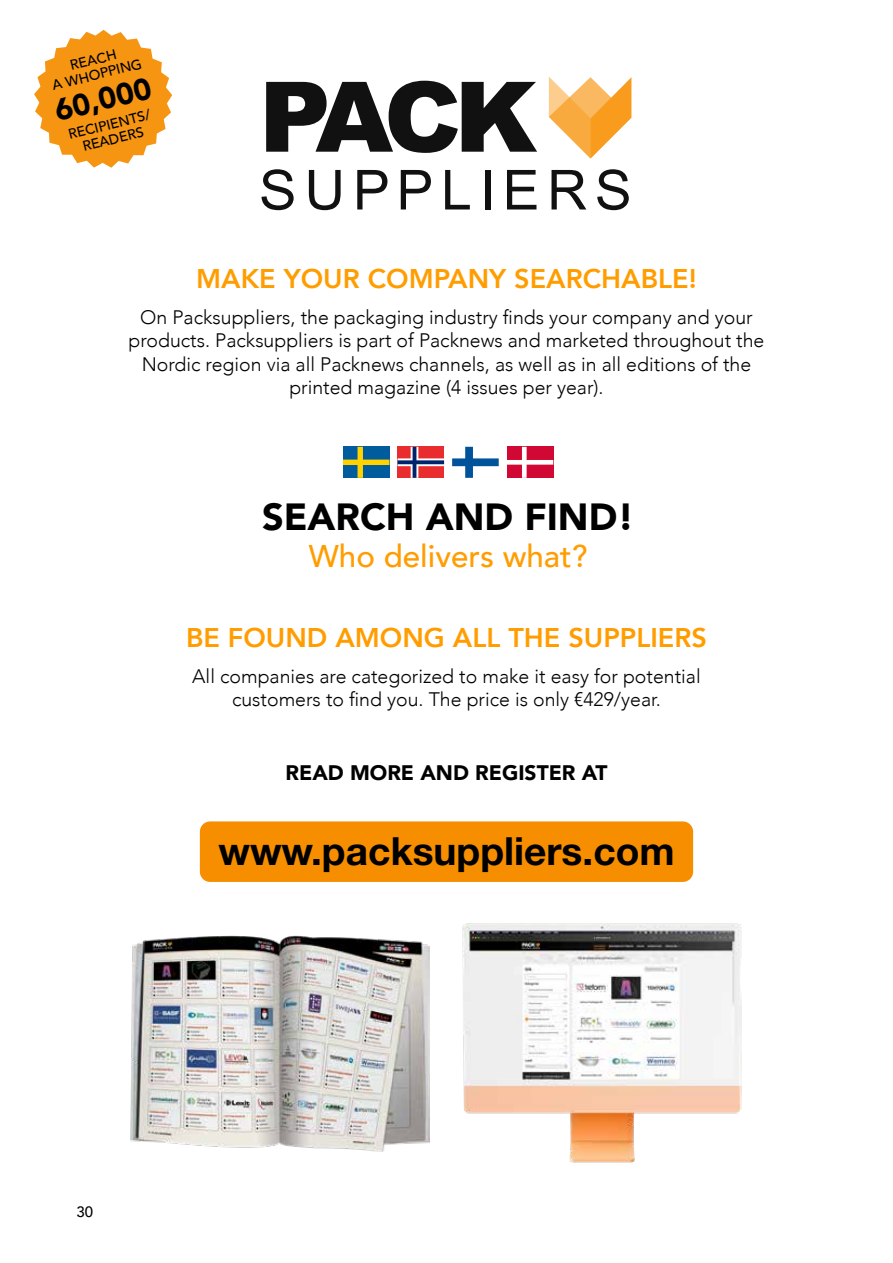
<style>
.page{position:relative;width:893px;height:1263px;background:#fff}
.page>*{position:absolute;margin:0;border:0;box-sizing:border-box;transform-origin:0 0}
.t1{font:700 38.85px "Helvetica Neue LT Std";color:#000}
.t2{font:900 37.8px "Avenir";color:#000}
.t3{font:500 31.35px "Avenir";color:#ff9d00}
.t4{font:900 30.3px "Avenir";color:#000}
.t5{font:800 27px "Avenir";color:#ff9d00}
.t6{font:900 21px "Avenir";color:#000}
.t7{font:300 19.5px/23.4px "Avenir";color:#000;text-align:center}
.t8{font:500 15px "Avenir";color:#000}
.t9{font:500 14.1px/15.1px "Avenir";color:#000;text-align:center}
</style>
<div class="page">
<svg style="left:549px;top:77px;width:82px;height:82px"></svg>
<svg style="left:266px;top:81px;width:271px;height:72px"></svg>
<svg style="left:261px;top:169px;width:33px;height:41px"></svg>
<svg style="left:309px;top:170px;width:32px;height:40px"></svg>
<svg style="left:357px;top:170px;width:30px;height:39px"></svg>
<svg style="left:401px;top:170px;width:30px;height:39px"></svg>
<svg style="left:445px;top:170px;width:25px;height:39px"></svg>
<div style="left:485px;top:170px;width:5px;height:39px;background:#111"></div>
<svg style="left:507px;top:170px;width:29px;height:39px"></svg>
<svg style="left:551px;top:170px;width:35px;height:39px"></svg>
<svg style="left:597px;top:169px;width:32px;height:41px"></svg>
<div style="left:200px;top:821px;width:493px;height:61px;background:#f68e00;border-radius:10px"></div>
<img style="left:130px;top:935px;width:299px;height:216px">
<img style="left:462px;top:923px;width:279px;height:240px">
<svg style="left:452px;top:447px;width:47px;height:31px"></svg>
<svg style="left:507px;top:447px;width:46px;height:31px"></svg>
<svg style="left:343px;top:447px;width:46px;height:31px"></svg>
<svg style="left:398px;top:447px;width:46px;height:31px"></svg>
<svg style="left:34px;top:30px;width:138px;height:138px"></svg>
<p class="t9" style="left:47px;top:63px;width:94px;rotate:-14deg">REACH<br>A WHOPPING</p>
<h3 class="t4" style="left:49px;top:86px;width:100px;rotate:-14deg">60,000</h3>
<p class="t9" style="left:67px;top:126px;width:86px;rotate:-14deg">RECIPIENTS/<br>READERS</p>
<h3 class="t5" style="left:196px;top:257px;width:502px">MAKE YOUR COMPANY SEARCHABLE!</h3>
<p class="t7" style="left:129px;top:305px;width:637px">On Packsuppliers, the packaging industry finds your company and your products. Packsuppliers is part of Packnews and marketed throughout the Nordic region via all Packnews channels, as well as in all editions of the printed magazine (4 issues per year).</p>
<h2 class="t2" style="left:262px;top:484px;width:374px">SEARCH AND FIND!</h2>
<h3 class="t3" style="left:309px;top:529px;width:280px">Who delivers what?</h3>
<h3 class="t5" style="left:186px;top:616px;width:522px">BE FOUND AMONG ALL THE SUPPLIERS</h3>
<p class="t7" style="left:192px;top:664px;width:510px">All companies are categorized to make it easy for potential customers to find you. The price is only €429/year.</p>
<p class="t6" style="left:285px;top:754px;width:323px">READ MORE AND REGISTER AT</p>
<h1 class="t1" style="left:218px;top:827px;width:458px">www.packsuppliers.com</h1>
<p class="t8" style="left:77px;top:1199px;width:18px">30</p>
</div>
